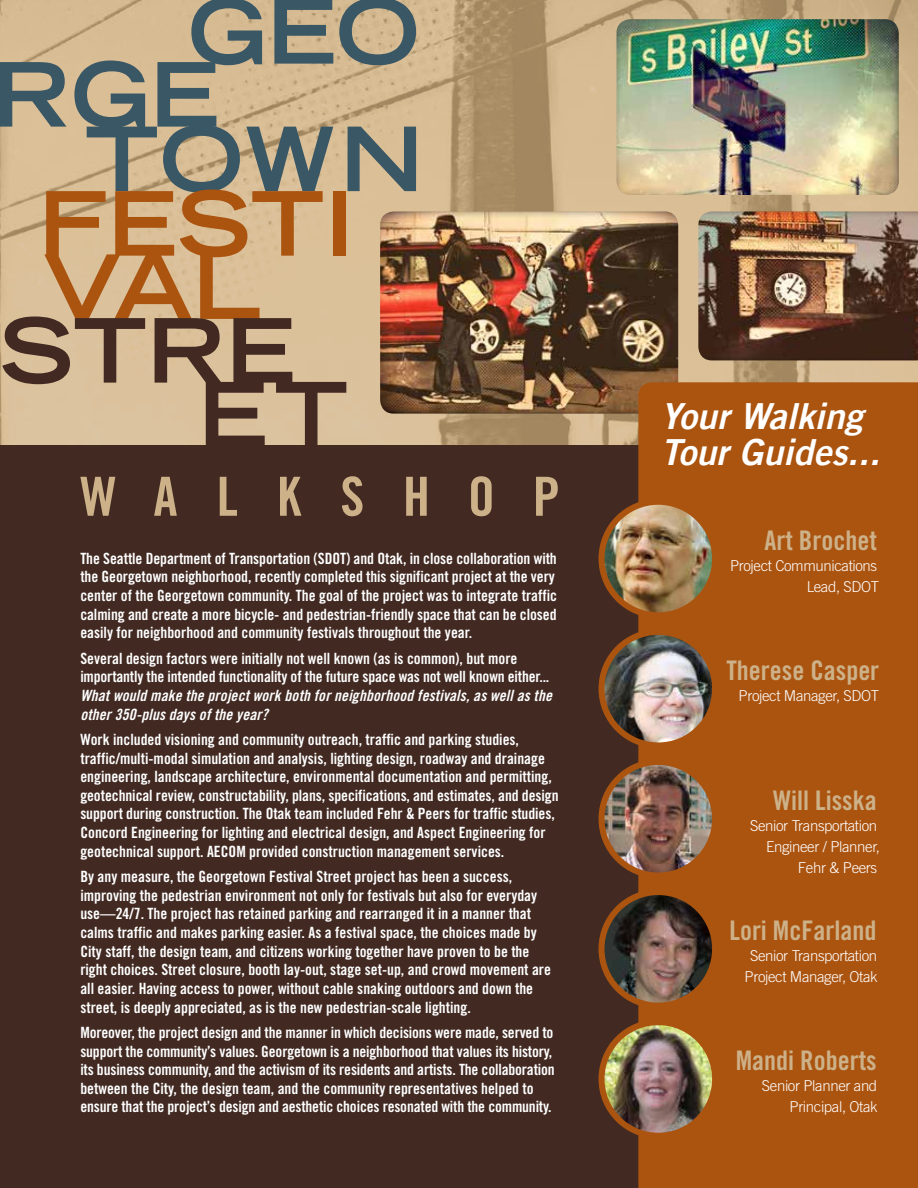
<style>
.page{position:relative;width:918px;height:1188px;background:#fff}
.page>*{position:absolute;margin:0;border:0;box-sizing:border-box;transform-origin:0 0}
.t1{font:700 expanded 88.8px/63px "Trade Gothic LH";color:#395765}
.t2{font:700 expanded 88.8px/63.3px "Trade Gothic LH";color:#ab5410}
.t3{font:700 expanded 88.8px/63.8px "Trade Gothic LH";color:#422a22}
.t4{font:54px "Trade Gothic Bold Cond Twenty";letter-spacing:.715em;color:#cdb189}
.t5{font:36px/36px "Trade Gothic LT Std Bd 2 Obl";color:#fff}
.t6{font:27px "Trade Gothic Bold Cond Twenty";color:#cdb189}
.t7{font:15.6px/18.6px "Trade Gothic Bold Cond Twenty";color:#fff}
.t8{font:15.6px/18.6px "Trade Gothic LT Std Bd Cn 20 Obl";letter-spacing:.01em;color:#fff}
.t9{font:300 15px/21px "Trade Gothic LT Std";letter-spacing:-.025em;color:#fff;text-align:right}
</style>
<div class="page">
<img style="left:0;top:0;width:918px;height:446px">
<div style="left:0;top:446px;width:638px;height:742px;background:#422a22"></div>
<img style="left:380px;top:212px;width:298px;height:202px">
<div style="left:638px;top:382px;width:280px;height:806px;background:#ab5410"></div>
<img style="left:602px;top:1022px;width:113px;height:114px;border-radius:57px">
<div style="left:599px;top:1019px;width:119px;height:120px;border:6px solid #ab5410;border-radius:50%"></div>
<img style="left:602px;top:632px;width:111px;height:111px">
<div style="left:599px;top:629px;width:119px;height:119px;border:6px solid #ab5410;border-radius:50%"></div>
<img style="left:605px;top:892px;width:108px;height:114px">
<div style="left:598px;top:889px;width:120px;height:120px;border:6px solid #ab5410;border-radius:50%"></div>
<img style="left:602px;top:502px;width:113px;height:113px;border-radius:57px">
<div style="left:599px;top:499px;width:119px;height:119px;border:6px solid #ab5410;border-radius:50%"></div>
<img style="left:617px;top:19px;width:282px;height:176px">
<img style="left:602px;top:762px;width:113px;height:114px;border-radius:57px">
<div style="left:599px;top:759px;width:119px;height:120px;border:6px solid #ab5410;border-radius:50%"></div>
<img style="left:698px;top:212px;width:220px;height:148px">
<h1 class="t1" style="left:-8px;top:-2px;width:429px;text-indent:196px">GEO<br>RGE</h1>
<h1 class="t1" style="left:85px;top:126px;width:340px">TOWN</h1>
<h1 class="t2" style="left:39px;top:190px;width:317px">FESTI<br>VAL</h1>
<h1 class="t3" style="left:198px;top:317px;width:151px;text-indent:-199px">STRE<br>ET</h1>
<h2 class="t4" style="left:80px;top:464px;width:481px">WALKSHOP</h2>
<p class="t7" style="left:80px;top:549px;width:478px">The Seattle Department of Transportation (SDOT) and Otak, in close collaboration with the Georgetown neighborhood, recently completed this significant project at the very center of the Georgetown community. The goal of the project was to integrate traffic calming and create a more bicycle- and pedestrian-friendly space that can be closed easily for neighborhood and community festivals throughout the year.</p>
<p class="t7" style="left:80px;top:649px;width:471px">Several design factors were initially not well known (as is common), but more importantly the intended functionality of the future space was not well known either...</p>
<p class="t8" style="left:80px;top:686px;width:473px">What would make the project work both for neighborhood festivals, as well as the other 350-plus days of the year?</p>
<p class="t7" style="left:80px;top:730px;width:480px">Work included visioning and community outreach, traffic and parking studies, traffic/multi-modal simulation and analysis, lighting design, roadway and drainage engineering, landscape architecture, environmental documentation and permitting, geotechnical review, constructability, plans, specifications, and estimates, and design support during construction. The Otak team included Fehr &amp; Peers for traffic studies, Concord Engineering for lighting and electrical design, and Aspect Engineering for geotechnical support. AECOM provided construction management services.</p>
<p class="t7" style="left:80px;top:867px;width:472px">By any measure, the Georgetown Festival Street project has been a success, improving the pedestrian environment not only for festivals but also for everyday use—24/7. The project has retained parking and rearranged it in a manner that calms traffic and makes parking easier. As a festival space, the choices made by City staff, the design team, and citizens working together have proven to be the right choices. Street closure, booth lay-out, stage set-up, and crowd movement are all easier. Having access to power, without cable snaking outdoors and down the street, is deeply appreciated, as is the new pedestrian-scale lighting.</p>
<p class="t7" style="left:80px;top:1023px;width:476px">Moreover, the project design and the manner in which decisions were made, served to support the community’s values. Georgetown is a neighborhood that values its history, its business community, and the activism of its residents and artists. The collaboration between the City, the design team, and the community representatives helped to ensure that the project’s design and aesthetic choices resonated with the community.</p>
<h3 class="t5" style="left:661px;top:399px;width:221px">Your Walking<br>Tour Guides...</h3>
<h3 class="t6" style="left:765px;top:524px;width:114px">Art Brochet</h3>
<p class="t9" style="left:730px;top:555px;width:151px">Project Communications<br>Lead, SDOT</p>
<h3 class="t6" style="left:726px;top:654px;width:154px">Therese Casper</h3>
<p class="t9" style="left:739px;top:685px;width:142px">Project Manager, SDOT</p>
<h3 class="t6" style="left:773px;top:784px;width:105px">Will Lisska</h3>
<p class="t9" style="left:750px;top:815px;width:131px">Senior Transportation<br>Engineer / Planner,<br>Fehr &amp; Peers</p>
<h3 class="t6" style="left:730px;top:914px;width:148px">Lori McFarland</h3>
<p class="t9" style="left:745px;top:945px;width:135px;text-align:center">Senior Transportation<br>Project Manager, Otak</p>
<h3 class="t6" style="left:736px;top:1044px;width:142px">Mandi Roberts</h3>
<p class="t9" style="left:762px;top:1075px;width:117px">Senior Planner and<br>Principal, Otak</p>
</div>
